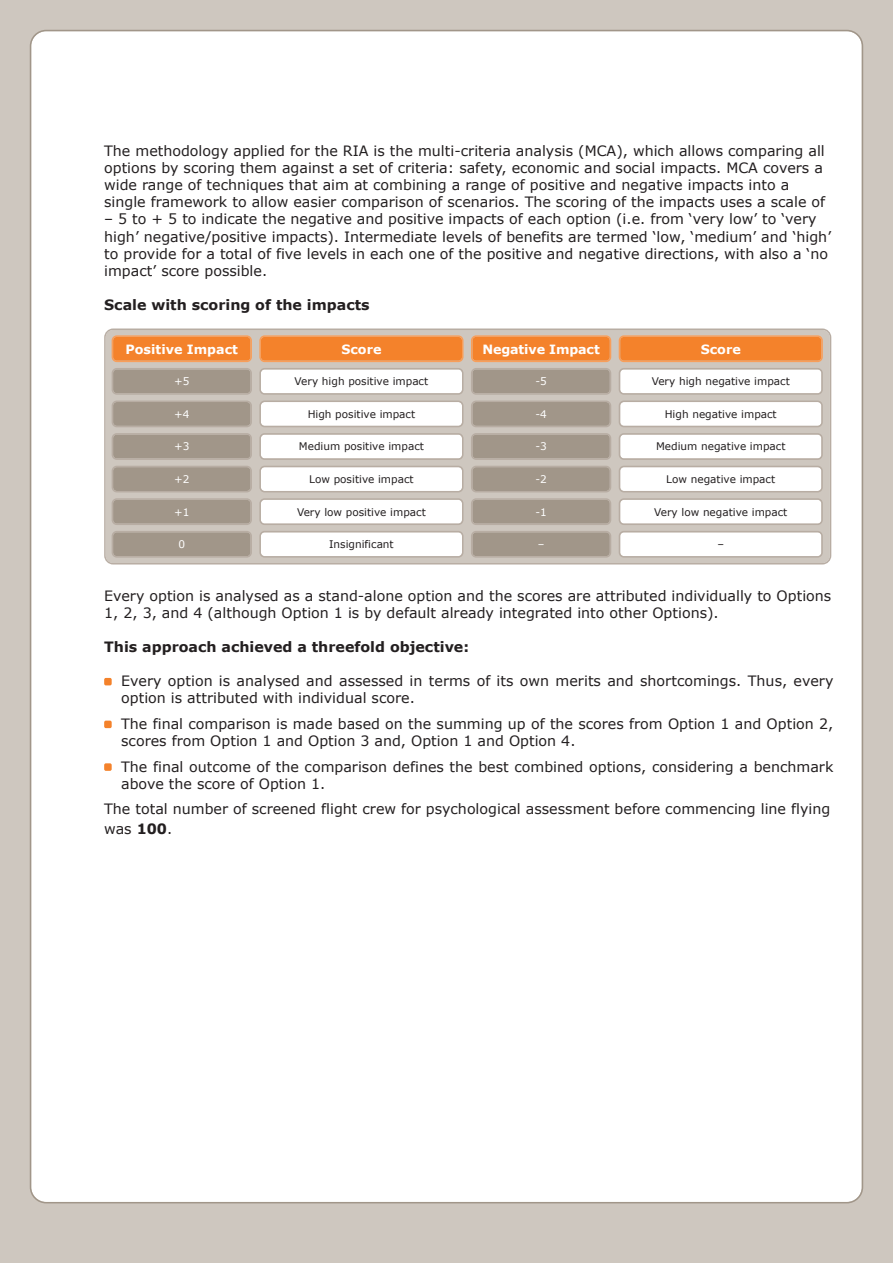
<style>
.page{position:relative;width:893px;height:1263px;background:#cec7bf}
.page>*{position:absolute;margin:0;border:0;box-sizing:border-box;transform-origin:0 0}
.t1{font:14.25px/17.1px "Verdana";color:#231f20}
.t2{font:700 14.25px "Verdana";color:#231f20}
.t3{font:700 12.75px "Verdana";color:#fff}
.t4{font:10.5px "Verdana";color:#231f20}
.t5{font:10.5px "Verdana";color:#fff}
.s1{font-weight:700}
</style>
<div class="page">
<div style="left:30px;top:30px;width:833px;height:1173px;background:#fff"></div>
<div style="left:104px;top:678px;width:8px;height:7px;background:#f4822b;border-radius:2px"></div>
<div style="left:104px;top:721px;width:8px;height:7px;background:#f4822b;border-radius:2px"></div>
<div style="left:104px;top:763px;width:8px;height:8px;background:#f4822b;border-radius:2px"></div>
<svg style="left:104px;top:328px;width:727px;height:236px"></svg>
<svg style="left:112px;top:335px;width:140px;height:27px;background:#f38735"></svg>
<svg style="left:112px;top:368px;width:140px;height:59px;background:#a89e92"></svg>
<svg style="left:112px;top:433px;width:140px;height:27px;background:#a59a8d"></svg>
<svg style="left:112px;top:466px;width:140px;height:26px;background:#a3988c"></svg>
<svg style="left:112px;top:498px;width:140px;height:27px;background:#a59a8d"></svg>
<svg style="left:112px;top:531px;width:140px;height:27px;background:#a59a8d"></svg>
<svg style="left:259px;top:335px;width:204px;height:27px;background:#f38735"></svg>
<svg style="left:259px;top:368px;width:204px;height:59px;background:#f2f0ee"></svg>
<svg style="left:259px;top:433px;width:204px;height:27px;background:#f4f3f1"></svg>
<svg style="left:259px;top:466px;width:204px;height:26px;background:#f7f6f5"></svg>
<svg style="left:259px;top:498px;width:204px;height:27px;background:#f4f3f2"></svg>
<svg style="left:259px;top:531px;width:204px;height:27px;background:#f5f3f2"></svg>
<svg style="left:471px;top:335px;width:140px;height:27px;background:#f38735"></svg>
<svg style="left:471px;top:368px;width:140px;height:59px;background:#a89e91"></svg>
<svg style="left:471px;top:433px;width:140px;height:27px;background:#a59a8d"></svg>
<svg style="left:471px;top:466px;width:140px;height:26px;background:#a3988c"></svg>
<svg style="left:471px;top:498px;width:140px;height:27px;background:#a59a8d"></svg>
<svg style="left:471px;top:531px;width:140px;height:27px;background:#a59a8d"></svg>
<svg style="left:619px;top:335px;width:204px;height:27px;background:#f38735"></svg>
<svg style="left:619px;top:368px;width:204px;height:59px;background:#f1efed"></svg>
<svg style="left:619px;top:433px;width:204px;height:27px;background:#f4f3f1"></svg>
<svg style="left:619px;top:466px;width:204px;height:26px;background:#f7f6f5"></svg>
<svg style="left:619px;top:498px;width:204px;height:27px;background:#f4f3f1"></svg>
<svg style="left:619px;top:531px;width:204px;height:27px;background:#f5f3f2"></svg>
<p class="t1" style="left:104px;top:142px;width:723px">The methodology applied for the RIA is the multi-criteria analysis (MCA), which allows comparing all options by scoring them against a set of criteria: safety, economic and social impacts. MCA covers a wide range of techniques that aim at combining a range of positive and negative impacts into a single framework to allow easier comparison of scenarios. The scoring of the impacts uses a scale of</p>
<p class="t1" style="left:104px;top:210px;width:728px">– 5 to + 5 to indicate the negative and positive impacts of each option (i.e. from ‘very low’ to ‘very high’ negative/positive impacts). Intermediate levels of benefits are termed ‘low, ‘medium’ and ‘high’ to provide for a total of five levels in each one of the positive and negative directions, with also a ‘no impact’ score possible.</p>
<p class="t2" style="left:104px;top:296px;width:267px">Scale with scoring of the impacts</p>
<p class="t3" style="left:126px;top:341px;width:114px">Positive Impact</p>
<p class="t5" style="left:174px;top:375px;width:17px">+5</p>
<p class="t5" style="left:174px;top:407px;width:17px">+4</p>
<p class="t5" style="left:174px;top:440px;width:17px">+3</p>
<p class="t5" style="left:174px;top:472px;width:17px">+2</p>
<p class="t5" style="left:174px;top:505px;width:17px">+1</p>
<p class="t5" style="left:178px;top:538px;width:8px">0</p>
<p class="t3" style="left:341px;top:341px;width:42px">Score</p>
<p class="t4" style="left:295px;top:375px;width:135px">Very high positive impact</p>
<p class="t4" style="left:308px;top:407px;width:109px">High positive impact</p>
<p class="t4" style="left:299px;top:440px;width:126px">Medium positive impact</p>
<p class="t4" style="left:309px;top:472px;width:106px">Low positive impact</p>
<p class="t4" style="left:297px;top:505px;width:130px">Very low positive impact</p>
<p class="t4" style="left:329px;top:538px;width:66px">Insignificant</p>
<p class="t3" style="left:482px;top:341px;width:119px">Negative Impact</p>
<p class="t5" style="left:535px;top:375px;width:13px">-5</p>
<p class="t5" style="left:535px;top:407px;width:13px">-4</p>
<p class="t5" style="left:535px;top:440px;width:13px">-3</p>
<p class="t5" style="left:535px;top:472px;width:13px">-2</p>
<p class="t5" style="left:535px;top:505px;width:13px">-1</p>
<p class="t5" style="left:538px;top:538px;width:8px">–</p>
<p class="t3" style="left:701px;top:341px;width:42px">Score</p>
<p class="t4" style="left:652px;top:375px;width:140px">Very high negative impact</p>
<p class="t4" style="left:665px;top:407px;width:114px">High negative impact</p>
<p class="t4" style="left:656px;top:440px;width:131px">Medium negative impact</p>
<p class="t4" style="left:666px;top:472px;width:110px">Low negative impact</p>
<p class="t4" style="left:654px;top:505px;width:135px">Very low negative impact</p>
<p class="t4" style="left:717px;top:538px;width:8px">–</p>
<p class="t1" style="left:104px;top:586px;width:729px">Every option is analysed as a stand-alone option and the scores are attributed individually to Options<br>1, 2, 3, and 4 (although Option 1 is by default already integrated into other Options).</p>
<p class="t2" style="left:104px;top:638px;width:366px">This approach achieved a threefold objective:</p>
<p class="t1" style="left:121px;top:672px;width:714px">Every option is analysed and assessed in terms of its own merits and shortcomings. Thus, every option is attributed with individual score.</p>
<p class="t1" style="left:121px;top:715px;width:714px">The final comparison is made based on the summing up of the scores from Option 1 and Option 2, scores from Option 1 and Option 3 and, Option 1 and Option 4.</p>
<p class="t1" style="left:121px;top:757px;width:714px">The final outcome of the comparison defines the best combined options, considering a benchmark above the score of Option 1.</p>
<p class="t1" style="left:104px;top:799px;width:728px;line-height:20px">The total number of screened flight crew for psychological assessment before commencing line flying was <span class="s1">100</span>.</p>
</div>
